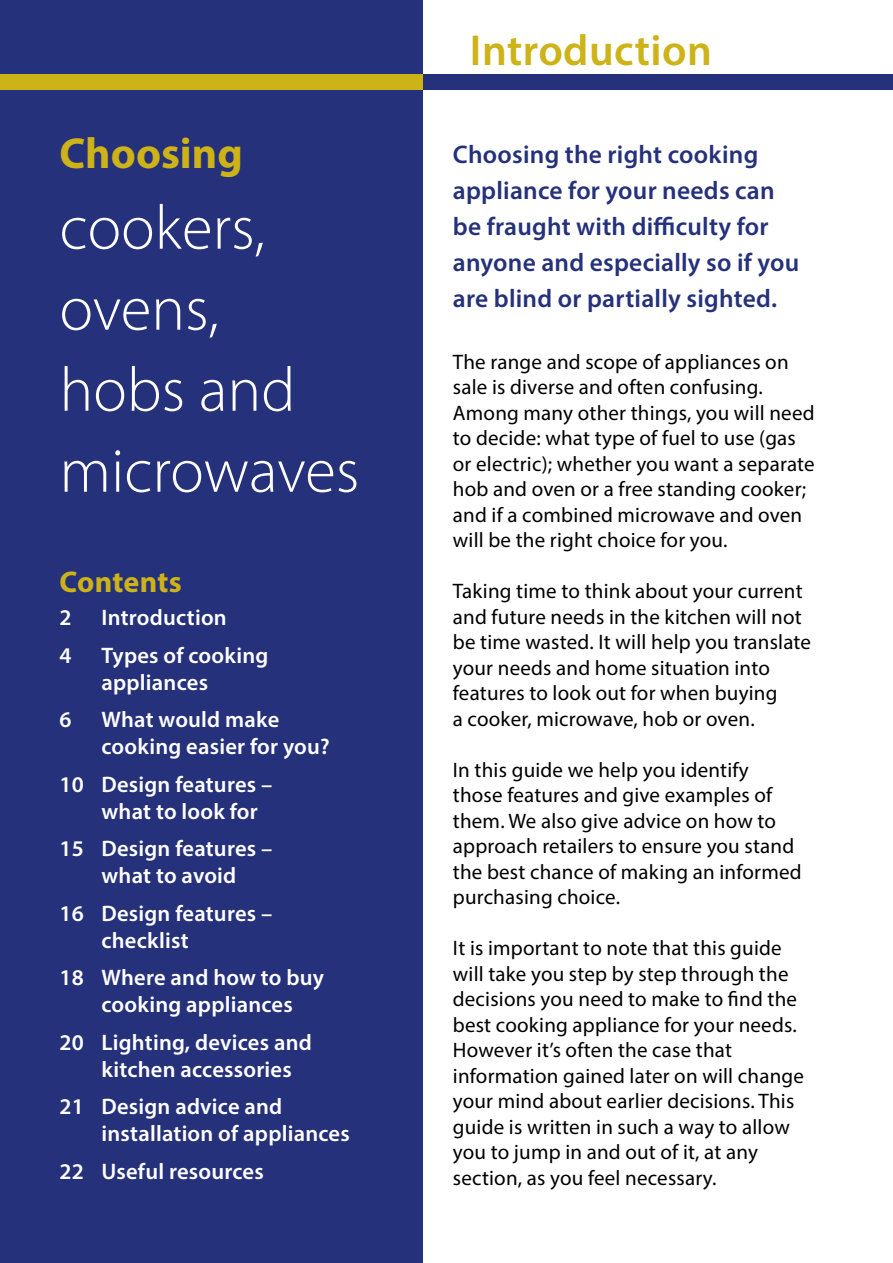
<style>
.page{position:relative;width:893px;height:1263px;background:#fff}
.page>*{position:absolute;margin:0;border:0;box-sizing:border-box;transform-origin:0 0}
.t1{font:300 63px/81px "Myriad Pro";color:#fff}
.t2{font:600 43.5px "Myriad Pro";letter-spacing:.01em;color:#cdb317}
.t3{font:700 43.5px "Myriad Pro";color:#cdb317}
.t4{font:700 30px "Myriad Pro";letter-spacing:.005em;color:#cdb317}
.intro_para{font:600 25.5px/36px "Myriad Pro";letter-spacing:.01em;color:#25317a}
.contents{font:600 22.5px/27px "Myriad Pro";letter-spacing:.01em;color:#fff}
.P1{font:21px/25.5px "Myriad Pro";letter-spacing:.01em;color:#000}
</style>
<div class="page">
<div style="left:0;top:0;width:422px;height:1263px;background:#25317a"></div>
<div style="left:0;top:74px;width:893px;height:16px;background:#25317a"></div>
<div style="left:0;top:74px;width:422px;height:16px;background:#cdb317"></div>
<h1 class="t3" style="left:60px;top:125px;width:185px">Choosing</h1>
<h1 class="t1" style="left:60px;top:187px;width:301px">cookers, ovens, hobs and microwaves</h1>
<p class="t4" style="left:60px;top:562px;width:124px">Contents</p>
<p class="contents" style="left:60px;top:603px;width:14px">2</p>
<p class="contents" style="left:102px;top:603px;width:127px">Introduction</p>
<p class="contents" style="left:60px;top:641px;width:14px">4</p>
<p class="contents" style="left:102px;top:641px;width:168px">Types of cooking appliances</p>
<p class="contents" style="left:60px;top:705px;width:14px">6</p>
<p class="contents" style="left:102px;top:705px;width:230px">What would make cooking easier for you?</p>
<p class="contents" style="left:102px;top:770px;width:172px;text-indent:-42px">10 Design features – what to look for</p>
<p class="contents" style="left:60px;top:834px;width:214px;text-align:center">15 Design features – what to avoid</p>
<p class="contents" style="left:102px;top:899px;width:172px;text-indent:-42px">16 Design features – checklist</p>
<p class="contents" style="left:60px;top:963px;width:266px;text-align:center">18 Where and how to buy cooking appliances</p>
<p class="contents" style="left:102px;top:1028px;width:212px;text-indent:-42px">20 Lighting, devices and kitchen accessories</p>
<p class="contents" style="left:102px;top:1092px;width:250px;text-indent:-42px">21 Design advice and installation of appliances</p>
<p class="contents" style="left:60px;top:1157px;width:206px">22 Useful resources</p>
<h2 class="t2" style="left:470px;top:22px;width:244px">Introduction</h2>
<p class="intro_para" style="left:453px;top:136px;width:348px">Choosing the right cooking appliance for your needs can be fraught with difficulty for anyone and especially so if you are blind or partially sighted.</p>
<p class="P1" style="left:453px;top:348px;width:363px">The range and scope of appliances on sale is diverse and often confusing.<br>Among many other things, you will need to decide: what type of fuel to use (gas or electric); whether you want a separate hob and oven or a free standing cooker; and if a combined microwave and oven will be the right choice for you.</p>
<p class="P1" style="left:453px;top:578px;width:360px">Taking time to think about your current and future needs in the kitchen will not be time wasted. It will help you translate your needs and home situation into features to look out for when buying<br>a cooker, microwave, hob or oven.</p>
<p class="P1" style="left:453px;top:756px;width:350px">In this guide we help you identify those features and give examples of them. We also give advice on how to approach retailers to ensure you stand the best chance of making an informed purchasing choice.</p>
<p class="P1" style="left:453px;top:935px;width:353px">It is important to note that this guide will take you step by step through the decisions you need to make to find the best cooking appliance for your needs.<br>However it’s often the case that information gained later on will change your mind about earlier decisions. This guide is written in such a way to allow you to jump in and out of it, at any section, as you feel necessary.</p>
</div>
